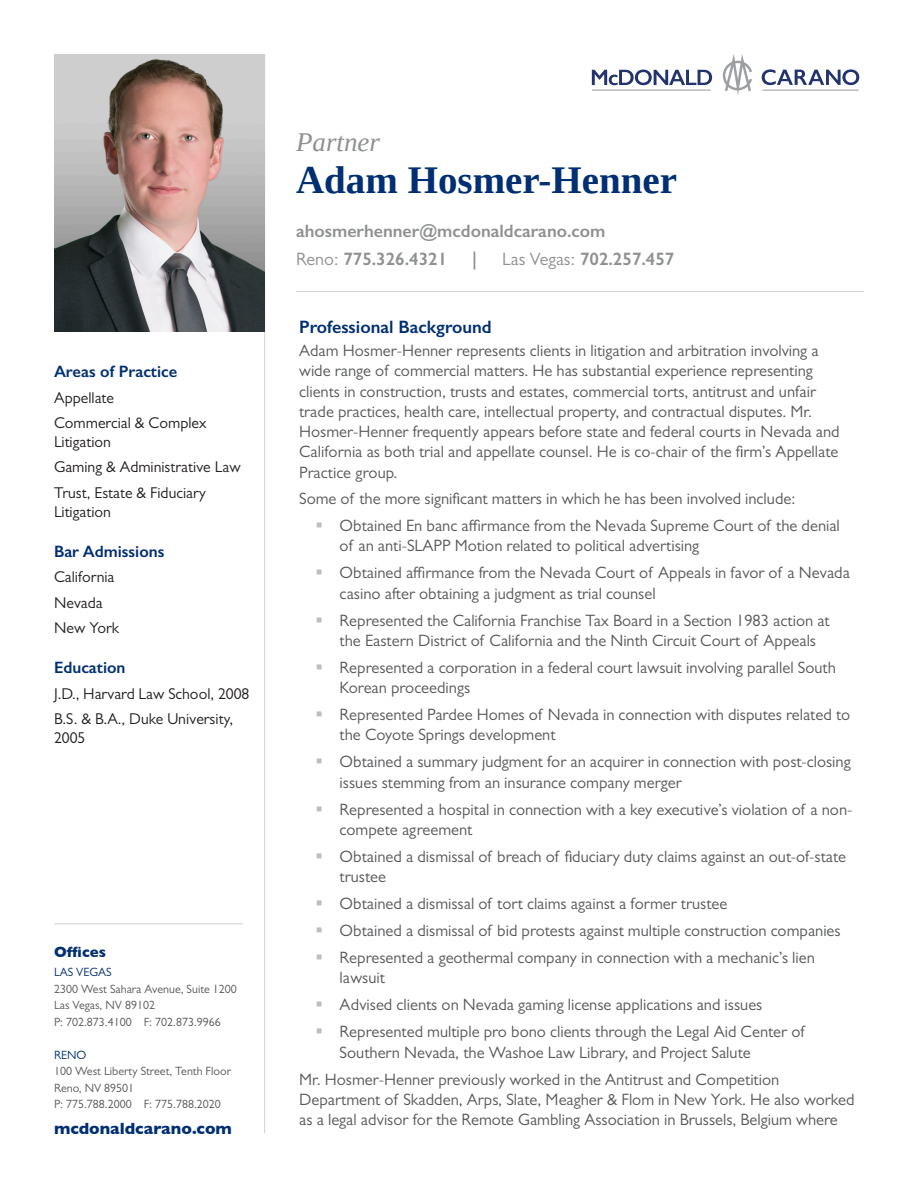
<style>
.page{position:relative;width:918px;height:1188px;background:#fff}
.page>*{position:absolute;margin:0;border:0;box-sizing:border-box;transform-origin:0 0}
.Name-Large_Bio{font:700 39px "Tinos";color:#002f73}
.Title-Large_Bio{font:italic 27px "Tinos";color:#8e9091}
.Email{font:600 18px "Gill Sans";color:#8e9091}
.Subhead{font:600 18px "Gill Sans";color:#002f73}
.Main_Content_Text{font:16.5px/20.2px "Gill Sans";color:#57585a}
.Sidebar_Subhead{font:600 16.5px "Gill Sans";color:#002f73}
.t1{font:700 16.5px "Gill Sans";color:#002f73}
.Sidebar_Text{font:15.75px/18.8px "Gill Sans";color:#231f20}
.t2{font:700 15px "Gill Sans";color:#002f73}
.t3{font:12px/16.5px "Gill Sans";color:#57585a}
.t4{font:12px "Gill Sans";color:#002f73}
.s1{font-weight:400}
</style>
<div class="page">
<hr style="left:264px;top:54px;width:1px;height:1079px;background:#d1d2d4">
<hr style="left:54px;top:923px;width:189px;height:1px;background:#d1d2d4">
<hr style="left:592px;top:90px;width:119px;height:1px;background:#9d9fa2">
<hr style="left:762px;top:90px;width:97px;height:1px;background:#9d9fa2">
<svg style="left:723px;top:54px;width:29px;height:41px"></svg>
<svg style="left:592px;top:70px;width:120px;height:15px"></svg>
<svg style="left:762px;top:69px;width:97px;height:16px"></svg>
<hr style="left:296px;top:291px;width:568px;height:1px;background:#d1d2d4">
<img style="left:54px;top:54px;width:211px;height:277px">
<p class="Sidebar_Subhead" style="left:54px;top:362px;width:125px">Areas of Practice</p>
<p class="Sidebar_Text" style="left:54px;top:388px;width:62px">Appellate</p>
<p class="Sidebar_Text" style="left:54px;top:413px;width:154px">Commercial &amp; Complex<br>Litigation</p>
<p class="Sidebar_Text" style="left:54px;top:458px;width:188px">Gaming &amp; Administrative Law</p>
<p class="Sidebar_Text" style="left:54px;top:483px;width:154px">Trust, Estate &amp; Fiduciary<br>Litigation</p>
<p class="Sidebar_Subhead" style="left:54px;top:541px;width:112px">Bar Admissions</p>
<p class="Sidebar_Text" style="left:54px;top:567px;width:62px">California</p>
<p class="Sidebar_Text" style="left:54px;top:593px;width:50px">Nevada</p>
<p class="Sidebar_Text" style="left:54px;top:618px;width:67px">New York</p>
<p class="Sidebar_Subhead" style="left:54px;top:658px;width:73px">Education</p>
<p class="Sidebar_Text" style="left:54px;top:684px;width:197px">J.D., Harvard Law School, 2008</p>
<p class="Sidebar_Text" style="left:54px;top:710px;width:181px">B.S. &amp; B.A., Duke University,<br>2005</p>
<p class="t2" style="left:54px;top:940px;width:53px">Offices</p>
<p class="t4" style="left:54px;top:965px;width:59px">LAS VEGAS</p>
<p class="t3" style="left:54px;top:981px;width:184px">2300 West Sahara Avenue, Suite 1200<br>Las Vegas, NV 89102<br>P: 702.873.4100 F: 702.873.9966</p>
<p class="t4" style="left:54px;top:1048px;width:34px">RENO</p>
<p class="t3" style="left:54px;top:1063px;width:179px">100 West Liberty Street, Tenth Floor<br>Reno, NV 89501<br>P: 775.788.2000 F: 775.788.2020</p>
<p class="t1" style="left:54px;top:1115px;width:179px">mcdonaldcarano.com</p>
<p class="Title-Large_Bio" style="left:296px;top:124px;width:85px">Partner</p>
<p class="Name-Large_Bio" style="left:296px;top:153px;width:382px">Adam Hosmer-Henner</p>
<p class="Email" style="left:296px;top:220px;width:311px">ahosmerhenner@mcdonaldcarano.com</p>
<p class="Email" style="left:296px;top:248px;width:153px"><span class="s1">Reno:</span> 775.326.4321</p>
<p class="Email" style="left:472px;top:248px;width:6px">|</p>
<p class="Email" style="left:502px;top:248px;width:174px"><span class="s1">Las Vegas:</span> 702.257.457</p>
<p class="Subhead" style="left:299px;top:316px;width:194px">Professional Background</p>
<p class="Main_Content_Text" style="left:299px;top:340px;width:542px">Adam Hosmer-Henner represents clients in litigation and arbitration involving a wide range of commercial matters. He has substantial experience representing clients in construction, trusts and estates, commercial torts, antitrust and unfair trade practices, health care, intellectual property, and contractual disputes. Mr.<br>Hosmer-Henner frequently appears before state and federal courts in Nevada and California as both trial and appellate counsel. He is co-chair of the firm’s Appellate Practice group.</p>
<p class="Main_Content_Text" style="left:299px;top:489px;width:498px">Some of the more significant matters in which he has been involved include:</p>
<p class="Main_Content_Text" style="left:340px;top:515px;width:502px">Obtained En banc affirmance from the Nevada Supreme Court of the denial of an anti-SLAPP Motion related to political advertising</p>
<p class="Main_Content_Text" style="left:340px;top:563px;width:512px">Obtained affirmance from the Nevada Court of Appeals in favor of a Nevada casino after obtaining a judgment as trial counsel</p>
<p class="Main_Content_Text" style="left:340px;top:610px;width:492px">Represented the California Franchise Tax Board in a Section 1983 action at the Eastern District of California and the Ninth Circuit Court of Appeals</p>
<p class="Main_Content_Text" style="left:340px;top:657px;width:498px">Represented a corporation in a federal court lawsuit involving parallel South<br>Korean proceedings</p>
<p class="Main_Content_Text" style="left:340px;top:704px;width:512px">Represented Pardee Homes of Nevada in connection with disputes related to the Coyote Springs development</p>
<p class="Main_Content_Text" style="left:340px;top:752px;width:513px">Obtained a summary judgment for an acquirer in connection with post-closing issues stemming from an insurance company merger</p>
<p class="Main_Content_Text" style="left:340px;top:799px;width:514px">Represented a hospital in connection with a key executive’s violation of a non&shy;compete agreement</p>
<p class="Main_Content_Text" style="left:340px;top:846px;width:508px">Obtained a dismissal of breach of fiduciary duty claims against an out-of-state trustee</p>
<p class="Main_Content_Text" style="left:340px;top:893px;width:389px">Obtained a dismissal of tort claims against a former trustee</p>
<p class="Main_Content_Text" style="left:340px;top:920px;width:503px">Obtained a dismissal of bid protests against multiple construction companies</p>
<p class="Main_Content_Text" style="left:340px;top:947px;width:477px">Represented a geothermal company in connection with a mechanic’s lien lawsuit</p>
<p class="Main_Content_Text" style="left:340px;top:995px;width:424px">Advised clients on Nevada gaming license applications and issues</p>
<p class="Main_Content_Text" style="left:340px;top:1022px;width:466px">Represented multiple pro bono clients through the Legal Aid Center of<br>Southern Nevada, the Washoe Law Library, and Project Salute</p>
<p class="Main_Content_Text" style="left:299px;top:1069px;width:557px">Mr. Hosmer-Henner previously worked in the Antitrust and Competition<br>Department of Skadden, Arps, Slate, Meagher &amp; Flom in New York. He also worked as a legal advisor for the Remote Gambling Association in Brussels, Belgium where</p>
</div>
